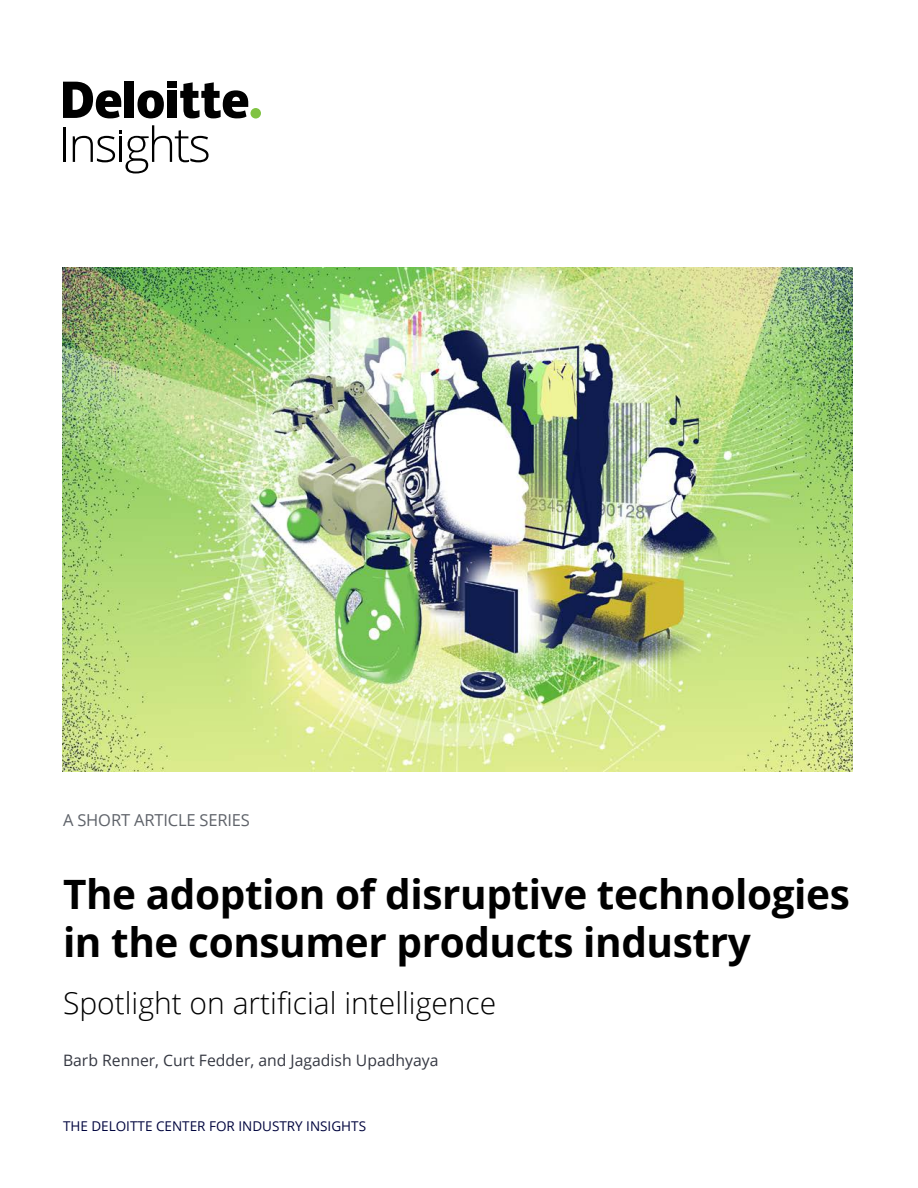
<style>
.page{position:relative;width:918px;height:1188px;background:#fff}
.page>*{position:absolute;margin:0;border:0;box-sizing:border-box;transform-origin:0 0}
.cover-title{font:700 40.5px/48.6px "Open Sans";letter-spacing:-.01em;color:#000}
.cover-subtitle{font:300 30px "Open Sans";color:#000}
.cover-eyebrow{font:16.5px "Open Sans";letter-spacing:-.01em;color:#5f636a}
.Byline{font:15.75px "Open Sans";color:#343741}
.Center_attribution{font:13.5px "Open Sans";color:#00053e}
</style>
<div class="page">
<div style="left:250px;top:108px;width:11px;height:11px;background:#80c342;border-radius:50%"></div>
<div style="left:125px;top:82px;width:9px;height:36px;background:#000"></div>
<svg style="left:138px;top:90px;width:26px;height:28px"></svg>
<div style="left:168px;top:91px;width:9px;height:27px;background:#000"></div>
<div style="left:168px;top:82px;width:9px;height:6px;background:#000"></div>
<svg style="left:180px;top:82px;width:68px;height:36px"></svg>
<svg style="left:63px;top:82px;width:58px;height:36px"></svg>
<hr style="left:63px;top:128px;width:3px;height:34px;background:#000">
<svg style="left:73px;top:125px;width:136px;height:48px"></svg>
<img style="left:63px;top:268px;width:789px;height:504px">
<p class="cover-eyebrow" style="left:63px;top:809px;width:189px">A SHORT ARTICLE SERIES</p>
<p class="cover-title" style="left:63px;top:869px;width:788px">The adoption of disruptive technologies in the consumer products industry</p>
<p class="cover-subtitle" style="left:63px;top:982px;width:435px">Spotlight on artificial intelligence</p>
<p class="Byline" style="left:63px;top:1050px;width:377px">Barb Renner, Curt Fedder, and Jagadish Upadhyaya</p>
<p class="Center_attribution" style="left:63px;top:1117px;width:305px">THE DELOITTE CENTER FOR INDUSTRY INSIGHTS</p>
</div>
